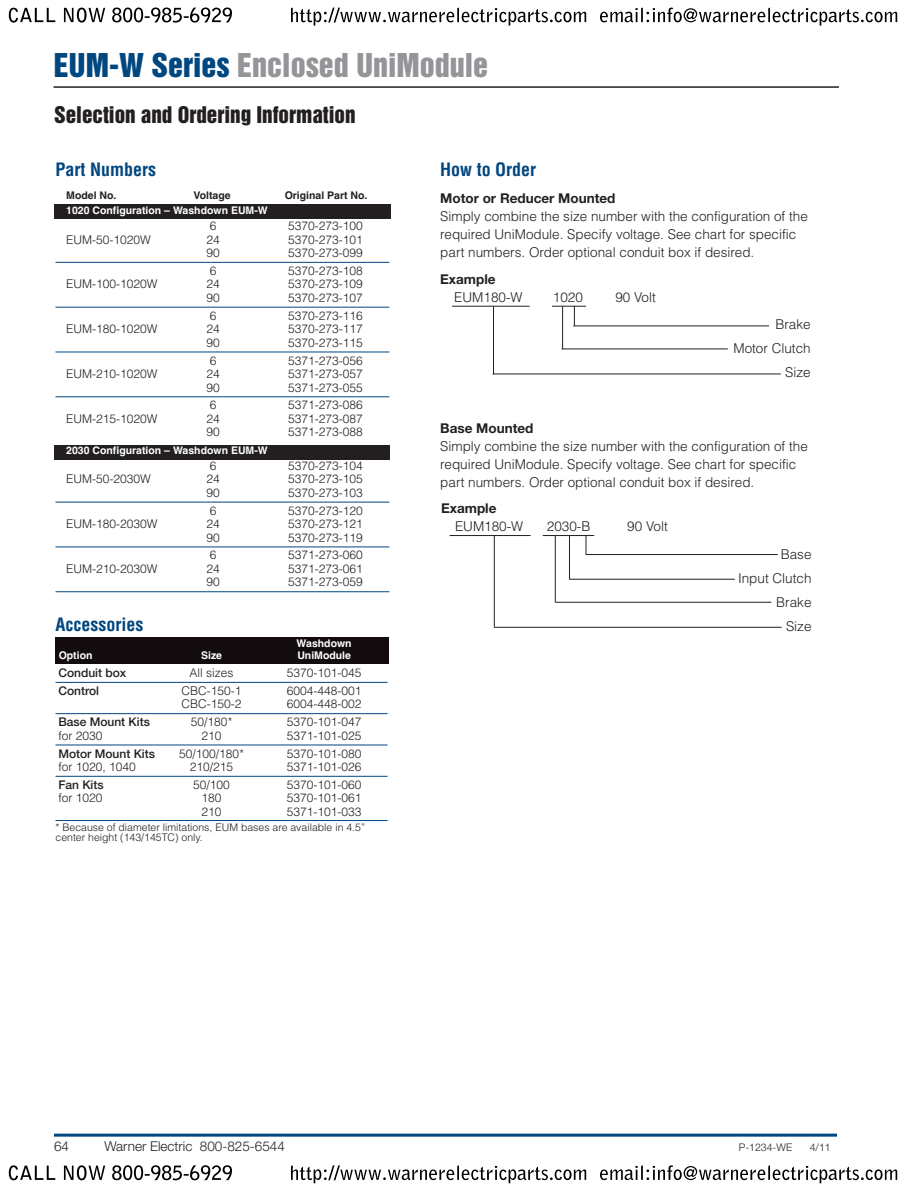
<style>
.page{position:relative;width:918px;height:1188px;background:#fff}
.page>*{position:absolute;margin:0;border:0;box-sizing:border-box;transform-origin:0 0}
.t1{font:30px "Helvetica Inserat LT Std";color:#939598}
.t2{font:21px "Helvetica Inserat LT Std";color:#231f20}
.t3{font:700 condensed 18px "Helvetica LT Std";color:#00467f}
.t4{font:300 13.5px/24px "Helvetica LT Std";color:#231f20}
.t5{font:700 13.5px "Helvetica Neue";color:#231f20}
.t6{font:300 13.5px "Helvetica Neue LT Std";color:#231f20}
.t7{font:300 12px "Helvetica LT Std";color:#231f20}
.t8{font:500 12px "Helvetica Neue LT Std";color:#231f20}
.t9{font:700 10.5px "Helvetica";color:#fff}
.t10{font:300 10.5px/10.5px "Helvetica LT Std";color:#231f20}
.t11{font:700 10.5px "Helvetica";color:#231f20}
.t12{font:300 10.5px "Helvetica Neue LT Std";color:#231f20}
.s1{color:#00467f}
</style>
<div class="page">
<img style="left:8px;top:7px;width:890px;height:1177px">
<h1 class="t1" style="left:54px;top:53px;width:436px"><span class="s1">EUM-W Series</span> Enclosed UniModule</h1>
<h2 class="t2" style="left:54px;top:107px;width:303px">Selection and Ordering Information</h2>
<h3 class="t3" style="left:56px;top:163px;width:102px">Part Numbers</h3>
<p class="t11" style="left:66px;top:191px;width:52px">Model No.</p>
<p class="t11" style="left:193px;top:191px;width:39px">Voltage</p>
<p class="t11" style="left:285px;top:191px;width:84px">Original Part No.</p>
<p class="t9" style="left:66px;top:207px;width:203px">1020 Configuration – Washdown EUM-W</p>
<p class="t7" style="left:210px;top:221px;width:8px">6</p>
<p class="t7" style="left:288px;top:221px;width:76px">5370-273-100</p>
<p class="t7" style="left:66px;top:235px;width:86px">EUM-50-1020W</p>
<p class="t7" style="left:206px;top:235px;width:15px">24</p>
<p class="t7" style="left:288px;top:235px;width:76px">5370-273-101</p>
<p class="t7" style="left:206px;top:248px;width:15px">90</p>
<p class="t7" style="left:288px;top:248px;width:76px">5370-273-099</p>
<p class="t7" style="left:210px;top:266px;width:8px">6</p>
<p class="t7" style="left:288px;top:266px;width:76px">5370-273-108</p>
<p class="t7" style="left:66px;top:280px;width:93px">EUM-100-1020W</p>
<p class="t7" style="left:206px;top:280px;width:15px">24</p>
<p class="t7" style="left:288px;top:280px;width:76px">5370-273-109</p>
<p class="t7" style="left:206px;top:293px;width:15px">90</p>
<p class="t7" style="left:288px;top:293px;width:76px">5370-273-107</p>
<p class="t7" style="left:210px;top:311px;width:8px">6</p>
<p class="t7" style="left:288px;top:311px;width:76px">5370-273-116</p>
<p class="t7" style="left:66px;top:325px;width:93px">EUM-180-1020W</p>
<p class="t7" style="left:206px;top:325px;width:15px">24</p>
<p class="t7" style="left:288px;top:325px;width:76px">5370-273-117</p>
<p class="t7" style="left:206px;top:338px;width:15px">90</p>
<p class="t7" style="left:288px;top:338px;width:76px">5370-273-115</p>
<p class="t7" style="left:210px;top:356px;width:8px">6</p>
<p class="t7" style="left:288px;top:356px;width:76px">5371-273-056</p>
<p class="t7" style="left:66px;top:369px;width:93px">EUM-210-1020W</p>
<p class="t7" style="left:206px;top:369px;width:15px">24</p>
<p class="t7" style="left:288px;top:369px;width:76px">5371-273-057</p>
<p class="t7" style="left:206px;top:383px;width:15px">90</p>
<p class="t7" style="left:288px;top:383px;width:76px">5371-273-055</p>
<p class="t7" style="left:210px;top:401px;width:8px">6</p>
<p class="t7" style="left:288px;top:401px;width:76px">5371-273-086</p>
<p class="t7" style="left:66px;top:414px;width:93px">EUM-215-1020W</p>
<p class="t7" style="left:206px;top:414px;width:15px">24</p>
<p class="t7" style="left:288px;top:414px;width:76px">5371-273-087</p>
<p class="t7" style="left:206px;top:428px;width:15px">90</p>
<p class="t7" style="left:288px;top:428px;width:76px">5371-273-088</p>
<p class="t9" style="left:66px;top:447px;width:203px">2030 Configuration – Washdown EUM-W</p>
<p class="t7" style="left:210px;top:461px;width:8px">6</p>
<p class="t7" style="left:288px;top:461px;width:76px">5370-273-104</p>
<p class="t7" style="left:66px;top:475px;width:86px">EUM-50-2030W</p>
<p class="t7" style="left:206px;top:475px;width:15px">24</p>
<p class="t7" style="left:288px;top:475px;width:76px">5370-273-105</p>
<p class="t7" style="left:206px;top:488px;width:15px">90</p>
<p class="t7" style="left:288px;top:488px;width:76px">5370-273-103</p>
<p class="t7" style="left:210px;top:506px;width:8px">6</p>
<p class="t7" style="left:288px;top:506px;width:76px">5370-273-120</p>
<p class="t7" style="left:66px;top:520px;width:93px">EUM-180-2030W</p>
<p class="t7" style="left:206px;top:520px;width:15px">24</p>
<p class="t7" style="left:288px;top:520px;width:76px">5370-273-121</p>
<p class="t7" style="left:206px;top:533px;width:15px">90</p>
<p class="t7" style="left:288px;top:533px;width:76px">5370-273-119</p>
<p class="t7" style="left:210px;top:551px;width:8px">6</p>
<p class="t7" style="left:288px;top:551px;width:76px">5371-273-060</p>
<p class="t7" style="left:66px;top:564px;width:93px">EUM-210-2030W</p>
<p class="t7" style="left:206px;top:564px;width:15px">24</p>
<p class="t7" style="left:288px;top:564px;width:76px">5371-273-061</p>
<p class="t7" style="left:206px;top:578px;width:15px">90</p>
<p class="t7" style="left:288px;top:578px;width:76px">5371-273-059</p>
<h3 class="t3" style="left:56px;top:617px;width:89px">Accessories</h3>
<p class="t9" style="left:297px;top:640px;width:57px">Washdown</p>
<p class="t9" style="left:59px;top:652px;width:35px">Option</p>
<p class="t9" style="left:201px;top:652px;width:23px">Size</p>
<p class="t9" style="left:297px;top:652px;width:55px">UniModule</p>
<p class="t8" style="left:58px;top:666px;width:70px">Conduit box</p>
<p class="t7" style="left:190px;top:668px;width:46px">All sizes</p>
<p class="t7" style="left:287px;top:668px;width:76px">5370-101-045</p>
<p class="t8" style="left:58px;top:684px;width:42px">Control</p>
<p class="t7" style="left:182px;top:686px;width:62px">CBC-150-1</p>
<p class="t7" style="left:287px;top:686px;width:76px">6004-448-001</p>
<p class="t7" style="left:182px;top:700px;width:62px">CBC-150-2</p>
<p class="t7" style="left:287px;top:700px;width:76px">6004-448-002</p>
<p class="t8" style="left:58px;top:715px;width:93px">Base Mount Kits</p>
<p class="t7" style="left:191px;top:718px;width:43px">50/180*</p>
<p class="t7" style="left:287px;top:718px;width:76px">5370-101-047</p>
<p class="t7" style="left:58px;top:731px;width:46px">for 2030</p>
<p class="t7" style="left:202px;top:731px;width:22px">210</p>
<p class="t7" style="left:287px;top:731px;width:76px">5371-101-025</p>
<p class="t8" style="left:58px;top:746px;width:98px">Motor Mount Kits</p>
<p class="t7" style="left:179px;top:749px;width:66px">50/100/180*</p>
<p class="t7" style="left:287px;top:749px;width:76px">5370-101-080</p>
<p class="t7" style="left:58px;top:762px;width:79px">for 1020, 1040</p>
<p class="t7" style="left:190px;top:762px;width:45px">210/215</p>
<p class="t7" style="left:287px;top:762px;width:76px">5371-101-026</p>
<p class="t8" style="left:58px;top:778px;width:47px">Fan Kits</p>
<p class="t7" style="left:193px;top:780px;width:38px">50/100</p>
<p class="t7" style="left:287px;top:780px;width:76px">5370-101-060</p>
<p class="t7" style="left:58px;top:794px;width:46px">for 1020</p>
<p class="t7" style="left:202px;top:794px;width:22px">180</p>
<p class="t7" style="left:287px;top:794px;width:76px">5370-101-061</p>
<p class="t7" style="left:202px;top:807px;width:22px">210</p>
<p class="t7" style="left:287px;top:807px;width:76px">5371-101-033</p>
<p class="t10" style="left:56px;top:823px;width:311px">* Because of diameter limitations, EUM bases are available in 4.5” center height (143/145TC) only.</p>
<h3 class="t3" style="left:440px;top:163px;width:97px">How to Order</h3>
<p class="t5" style="left:440px;top:193px;width:177px">Motor or Reducer Mounted</p>
<p class="t4" style="left:440px;top:208px;width:369px;line-height:18px">Simply combine the size number with the configuration of the required UniModule. Specify voltage. See chart for specific part numbers. Order optional conduit box if desired.</p>
<p class="t5" style="left:440px;top:274px;width:57px">Example</p>
<p class="t4" style="left:454px;top:286px;width:70px">EUM180-W</p>
<p class="t4" style="left:553px;top:286px;width:32px">1020</p>
<p class="t4" style="left:615px;top:286px;width:42px">90 Volt</p>
<p class="t4" style="left:733px;top:314px;width:79px;text-align:right">Brake<br>Motor Clutch<br>Size</p>
<p class="t5" style="left:440px;top:423px;width:95px">Base Mounted</p>
<p class="t4" style="left:440px;top:438px;width:369px;line-height:18px">Simply combine the size number with the configuration of the required UniModule. Specify voltage. See chart for specific part numbers. Order optional conduit box if desired.</p>
<p class="t5" style="left:441px;top:504px;width:57px">Example</p>
<p class="t4" style="left:455px;top:516px;width:70px">EUM180-W</p>
<p class="t4" style="left:547px;top:516px;width:45px">2030-B</p>
<p class="t4" style="left:627px;top:516px;width:42px">90 Volt</p>
<p class="t4" style="left:738px;top:543px;width:75px;text-align:right">Base<br>Input Clutch<br>Brake<br>Size</p>
<p class="t6" style="left:54px;top:1142px;width:17px">64</p>
<p class="t6" style="left:105px;top:1142px;width:182px">Warner Electric 800-825-6544</p>
<p class="t12" style="left:739px;top:1144px;width:55px">P-1234-WE</p>
<p class="t12" style="left:810px;top:1144px;width:23px">4/11</p>
</div>
